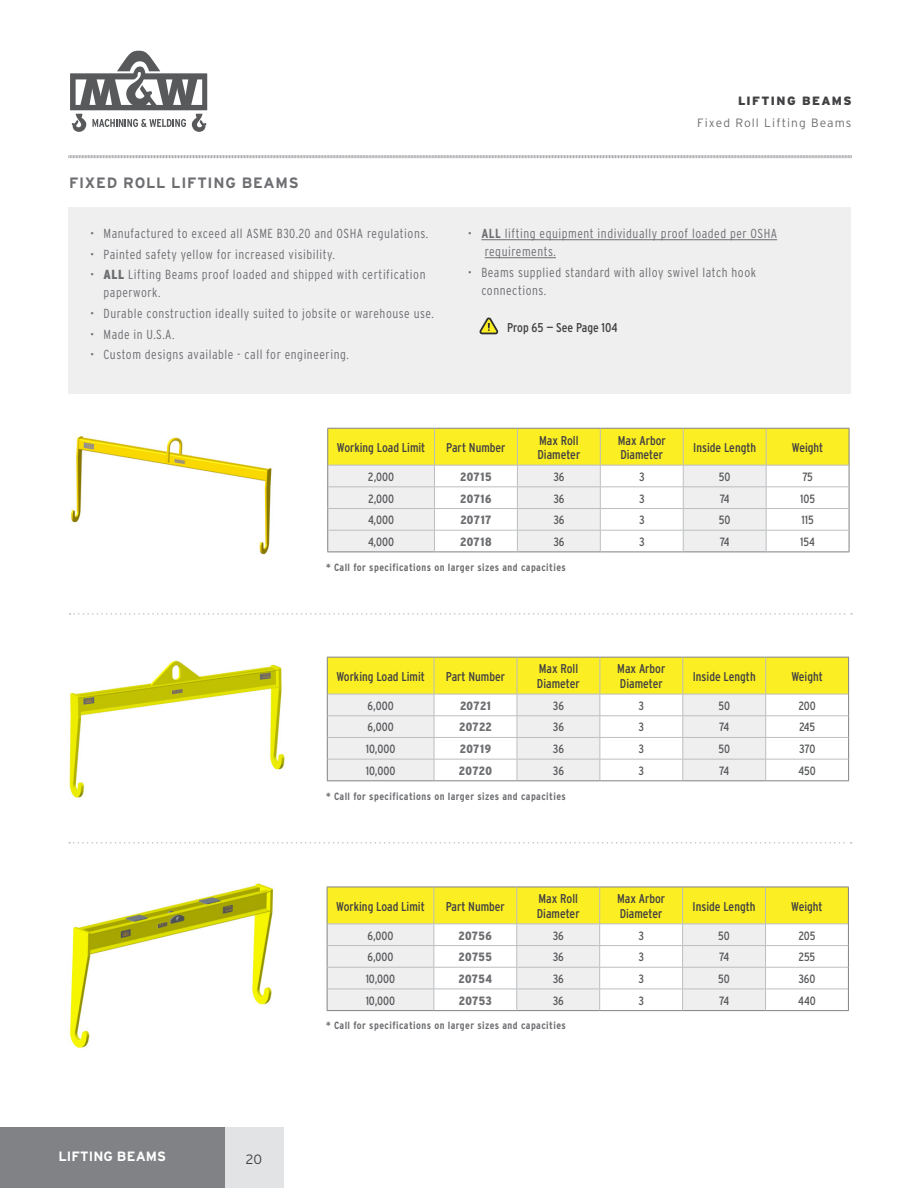
<style>
.page{position:relative;width:918px;height:1188px;background:#fff}
.page>*{position:absolute;margin:0;border:0;box-sizing:border-box;transform-origin:0 0}
.t1{font:700 15px "Interstate";letter-spacing:.05em;color:#6d6e71}
.t2{font:700 13.5px "Interstate";letter-spacing:.005em;color:#fff}
.t3{font:300 13.5px "Interstate";color:#414042}
.t4{font:300 condensed 13.2px/18px "Interstate";letter-spacing:.04em;color:#6d6e71}
.t5{font:condensed 12.75px/14.5px "Interstate";color:#414042}
.t6{font:condensed 12px "Interstate";color:#58595b}
.t7{font:900 condensed 12px "Interstate";letter-spacing:.02em;color:#6d6e71}
.t8{font:300 12px "Interstate";letter-spacing:.09em;color:#6d6e71}
.t9{font:900 12px "Interstate";letter-spacing:.12em;color:#414042}
.t10{font:700 condensed 10.5px "Interstate";letter-spacing:.04em;color:#6d6e71}
.s1{font-weight:900}
.s2{font-weight:700}
</style>
<div class="page">
<div style="left:0;top:1127px;width:225px;height:61px;background:#808285"></div>
<div style="left:225px;top:1127px;width:59px;height:61px;background:#e2e3e4"></div>
<svg style="left:70px;top:51px;width:137px;height:81px"></svg>
<svg style="left:68px;top:155px;width:784px;height:4px"></svg>
<img style="left:69px;top:435px;width:203px;height:180px">
<img style="left:69px;top:660px;width:216px;height:138px">
<img style="left:69px;top:883px;width:290px;height:165px">
<hr style="left:327px;top:552px;width:107px;height:1px;background:#808285">
<hr style="left:434px;top:552px;width:83px;height:1px;background:#808285">
<hr style="left:517px;top:552px;width:83px;height:1px;background:#808285">
<hr style="left:600px;top:552px;width:83px;height:1px;background:#808285">
<hr style="left:683px;top:552px;width:83px;height:1px;background:#808285">
<hr style="left:766px;top:552px;width:83px;height:1px;background:#808285">
<svg style="left:327px;top:428px;width:523px;height:124px"></svg>
<svg style="left:327px;top:657px;width:522px;height:124px"></svg>
<svg style="left:70px;top:613px;width:782px;height:2px"></svg>
<svg style="left:69px;top:842px;width:783px;height:2px"></svg>
<svg style="left:327px;top:887px;width:522px;height:124px"></svg>
<div style="left:68px;top:208px;width:783px;height:186px;background:#efeff0"></div>
<hr style="left:481px;top:239px;width:296px;height:1px;background:#6d6e71">
<hr style="left:485px;top:257px;width:71px;height:1px;background:#6d6e71">
<svg style="left:480px;top:317px;width:19px;height:17px"></svg>
<p class="t1" style="left:69px;top:175px;width:231px">FIXED ROLL LIFTING BEAMS</p>
<p class="t4" style="left:90px;top:224px;width:340px">• Manufactured to exceed all ASME B30.20 and OSHA regulations.</p>
<p class="t4" style="left:90px;top:245px;width:246px">• Painted safety yellow for increased visibility.</p>
<p class="t4" style="left:104px;top:266px;width:324px;text-indent:-14px">• <span class="s1">ALL</span> Lifting Beams proof loaded and shipped with certification paperwork.</p>
<p class="t4" style="left:90px;top:304px;width:345px">• Durable construction ideally suited to jobsite or warehouse use.</p>
<p class="t4" style="left:90px;top:325px;width:86px">• Made in U.S.A.</p>
<p class="t4" style="left:90px;top:346px;width:260px">• Custom designs available - call for engineering.</p>
<p class="t9" style="left:738px;top:94px;width:115px">LIFTING BEAMS</p>
<p class="t8" style="left:697px;top:116px;width:156px">Fixed Roll Lifting Beams</p>
<p class="t4" style="left:485px;top:224px;width:294px;text-indent:-17px">• <span class="s2">ALL</span> lifting equipment individually proof loaded per OSHA requirements.</p>
<p class="t4" style="left:481px;top:263px;width:276px;text-indent:-14px">• Beams supplied standard with alloy swivel latch hook connections.</p>
<p class="t5" style="left:507px;top:320px;width:112px">Prop 65 — See Page 104</p>
<p class="t5" style="left:337px;top:440px;width:90px">Working Load Limit</p>
<p class="t5" style="left:446px;top:440px;width:61px">Part Number</p>
<p class="t5" style="left:537px;top:433px;width:44px">Max Roll<br>Diameter</p>
<p class="t5" style="left:618px;top:433px;width:50px">Max Arbor<br>Diameter</p>
<p class="t5" style="left:693px;top:440px;width:64px">Inside Length</p>
<p class="t5" style="left:792px;top:440px;width:33px">Weight</p>
<p class="t6" style="left:368px;top:470px;width:28px">2,000</p>
<p class="t7" style="left:460px;top:470px;width:33px">20715</p>
<p class="t6" style="left:553px;top:470px;width:13px">36</p>
<p class="t6" style="left:639px;top:470px;width:7px">3</p>
<p class="t6" style="left:719px;top:470px;width:13px">50</p>
<p class="t6" style="left:802px;top:470px;width:12px">75</p>
<p class="t6" style="left:368px;top:492px;width:28px">2,000</p>
<p class="t7" style="left:460px;top:492px;width:33px">20716</p>
<p class="t6" style="left:553px;top:492px;width:13px">36</p>
<p class="t6" style="left:639px;top:492px;width:7px">3</p>
<p class="t6" style="left:720px;top:492px;width:11px">74</p>
<p class="t6" style="left:800px;top:492px;width:16px">105</p>
<p class="t6" style="left:368px;top:513px;width:28px">4,000</p>
<p class="t7" style="left:460px;top:513px;width:33px">20717</p>
<p class="t6" style="left:553px;top:513px;width:13px">36</p>
<p class="t6" style="left:639px;top:513px;width:7px">3</p>
<p class="t6" style="left:719px;top:513px;width:13px">50</p>
<p class="t6" style="left:801px;top:513px;width:14px">115</p>
<p class="t6" style="left:368px;top:535px;width:28px">4,000</p>
<p class="t7" style="left:460px;top:535px;width:33px">20718</p>
<p class="t6" style="left:553px;top:535px;width:13px">36</p>
<p class="t6" style="left:639px;top:535px;width:7px">3</p>
<p class="t6" style="left:720px;top:535px;width:11px">74</p>
<p class="t6" style="left:800px;top:535px;width:16px">154</p>
<p class="t10" style="left:326px;top:561px;width:241px">* Call for specifications on larger sizes and capacities</p>
<p class="t5" style="left:336px;top:669px;width:90px">Working Load Limit</p>
<p class="t5" style="left:446px;top:669px;width:61px">Part Number</p>
<p class="t5" style="left:537px;top:662px;width:44px">Max Roll<br>Diameter</p>
<p class="t5" style="left:617px;top:662px;width:50px">Max Arbor<br>Diameter</p>
<p class="t5" style="left:693px;top:669px;width:64px">Inside Length</p>
<p class="t5" style="left:791px;top:669px;width:33px">Weight</p>
<p class="t6" style="left:368px;top:699px;width:28px">6,000</p>
<p class="t7" style="left:460px;top:699px;width:32px">20721</p>
<p class="t6" style="left:553px;top:699px;width:13px">36</p>
<p class="t6" style="left:639px;top:699px;width:7px">3</p>
<p class="t6" style="left:718px;top:699px;width:13px">50</p>
<p class="t6" style="left:798px;top:699px;width:19px">200</p>
<p class="t6" style="left:368px;top:721px;width:28px">6,000</p>
<p class="t7" style="left:459px;top:721px;width:34px">20722</p>
<p class="t6" style="left:553px;top:721px;width:13px">36</p>
<p class="t6" style="left:639px;top:721px;width:7px">3</p>
<p class="t6" style="left:719px;top:721px;width:11px">74</p>
<p class="t6" style="left:799px;top:721px;width:18px">245</p>
<p class="t6" style="left:366px;top:742px;width:31px">10,000</p>
<p class="t7" style="left:460px;top:742px;width:33px">20719</p>
<p class="t6" style="left:553px;top:742px;width:13px">36</p>
<p class="t6" style="left:639px;top:742px;width:7px">3</p>
<p class="t6" style="left:718px;top:742px;width:13px">50</p>
<p class="t6" style="left:799px;top:742px;width:18px">370</p>
<p class="t6" style="left:366px;top:764px;width:31px">10,000</p>
<p class="t7" style="left:459px;top:764px;width:35px">20720</p>
<p class="t6" style="left:553px;top:764px;width:13px">36</p>
<p class="t6" style="left:639px;top:764px;width:7px">3</p>
<p class="t6" style="left:719px;top:764px;width:11px">74</p>
<p class="t6" style="left:799px;top:764px;width:19px">450</p>
<p class="t10" style="left:326px;top:791px;width:241px">* Call for specifications on larger sizes and capacities</p>
<p class="t5" style="left:336px;top:899px;width:90px">Working Load Limit</p>
<p class="t5" style="left:446px;top:899px;width:61px">Part Number</p>
<p class="t5" style="left:537px;top:891px;width:44px">Max Roll<br>Diameter</p>
<p class="t5" style="left:617px;top:891px;width:50px">Max Arbor<br>Diameter</p>
<p class="t5" style="left:693px;top:899px;width:64px">Inside Length</p>
<p class="t5" style="left:791px;top:899px;width:33px">Weight</p>
<p class="t6" style="left:367px;top:929px;width:28px">6,000</p>
<p class="t7" style="left:459px;top:929px;width:35px">20756</p>
<p class="t6" style="left:553px;top:929px;width:13px">36</p>
<p class="t6" style="left:638px;top:929px;width:7px">3</p>
<p class="t6" style="left:718px;top:929px;width:13px">50</p>
<p class="t6" style="left:798px;top:929px;width:19px">205</p>
<p class="t6" style="left:367px;top:950px;width:28px">6,000</p>
<p class="t7" style="left:459px;top:950px;width:35px">20755</p>
<p class="t6" style="left:553px;top:950px;width:13px">36</p>
<p class="t6" style="left:638px;top:950px;width:7px">3</p>
<p class="t6" style="left:719px;top:950px;width:11px">74</p>
<p class="t6" style="left:799px;top:950px;width:18px">255</p>
<p class="t6" style="left:366px;top:972px;width:31px">10,000</p>
<p class="t7" style="left:459px;top:972px;width:35px">20754</p>
<p class="t6" style="left:553px;top:972px;width:13px">36</p>
<p class="t6" style="left:638px;top:972px;width:7px">3</p>
<p class="t6" style="left:718px;top:972px;width:13px">50</p>
<p class="t6" style="left:798px;top:972px;width:19px">360</p>
<p class="t6" style="left:366px;top:994px;width:31px">10,000</p>
<p class="t7" style="left:459px;top:994px;width:35px">20753</p>
<p class="t6" style="left:553px;top:994px;width:13px">36</p>
<p class="t6" style="left:638px;top:994px;width:7px">3</p>
<p class="t6" style="left:719px;top:994px;width:11px">74</p>
<p class="t6" style="left:798px;top:994px;width:19px">440</p>
<p class="t2" style="left:58px;top:1149px;width:109px">LIFTING BEAMS</p>
<p class="t3" style="left:246px;top:1152px;width:18px">20</p>
<p class="t10" style="left:326px;top:1019px;width:241px">* Call for specifications on larger sizes and capacities</p>
</div>
